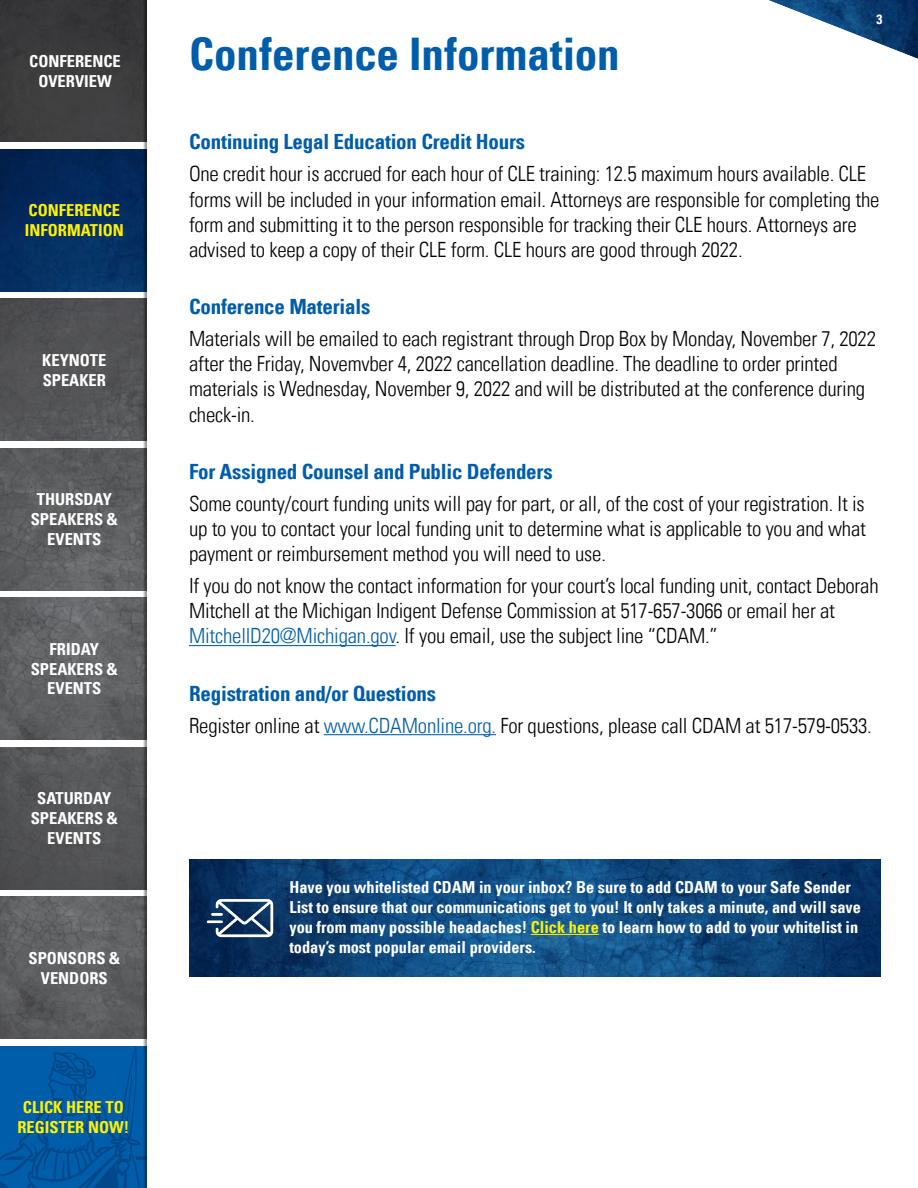
<style>
.page{position:relative;width:918px;height:1188px;background:#fff}
.page>*{position:absolute;margin:0;border:0;box-sizing:border-box;transform-origin:0 0}
.t1{font:700 condensed 45px "Univers LT";color:#005daa}
.t2{font:300 condensed 21px/25.2px "Univers LT";letter-spacing:-.01em;color:#000}
.t3{font:700 condensed 21px "Univers LT";letter-spacing:-.01em;color:#005daa}
.t4{font:700 condensed 16.5px/19.8px "Univers LT";color:#fff;text-align:center}
.t5{font:700 condensed 16.5px/19.8px "Univers LT";color:#fff200;text-align:center}
.t6{font:700 condensed 13.5px "Univers LT";color:#fff}
.s1{color:#005daa}
.s2{font-weight:700;color:#005daa}
.s3{color:#fff200}
</style>
<div class="page">
<svg style="left:0;top:1046px;width:143px;height:142px;background:#0058a3"></svg>
<img style="left:0;top:448px;width:143px;height:142px">
<img style="left:0;top:299px;width:143px;height:142px">
<div style="left:0;top:0;width:143px;height:142px;background:#3b3b3c"></div>
<img style="left:0;top:150px;width:143px;height:141px">
<img style="left:0;top:598px;width:143px;height:142px">
<img style="left:0;top:747px;width:143px;height:142px">
<img style="left:0;top:897px;width:143px;height:142px">
<hr style="left:189px;top:645px;width:207px;height:1px;background:#005daa">
<hr style="left:324px;top:734px;width:172px;height:1px;background:#005daa">
<svg style="left:769px;top:0;width:149px;height:59px"></svg>
<img style="left:189px;top:860px;width:691px;height:116px">
<hr style="left:531px;top:934px;width:68px;height:1px;background:#fff200">
<img style="left:203px;top:881px;width:73px;height:74px">
<p class="t4" style="left:29px;top:51px;width:93px">CONFERENCE<br>OVERVIEW</p>
<p class="t5" style="left:25px;top:200px;width:100px;text-align:left">CONFERENCE<br>INFORMATION</p>
<p class="t4" style="left:42px;top:350px;width:66px;text-align:left">KEYNOTE<br>SPEAKER</p>
<p class="t4" style="left:31px;top:490px;width:89px">THURSDAY<br>SPEAKERS &amp;<br>EVENTS</p>
<p class="t4" style="left:31px;top:639px;width:89px">FRIDAY<br>SPEAKERS &amp;<br>EVENTS</p>
<p class="t4" style="left:31px;top:789px;width:89px">SATURDAY<br>SPEAKERS &amp;<br>EVENTS</p>
<p class="t4" style="left:28px;top:948px;width:93px">SPONSORS &amp;<br>VENDORS</p>
<p class="t5" style="left:17px;top:1097px;width:113px">CLICK HERE TO<br>REGISTER NOW!</p>
<h1 class="t1" style="left:189px;top:27px;width:432px">Conference Information</h1>
<p class="t6" style="left:877px;top:11px;width:7px">3</p>
<p class="t3" style="left:189px;top:129px;width:338px">Continuing Legal Education Credit Hours</p>
<p class="t2" style="left:189px;top:161px;width:692px">One credit hour is accrued for each hour of CLE training: 12.5 maximum hours available. CLE forms will be included in your information email. Attorneys are responsible for completing the form and submitting it to the person responsible for tracking their CLE hours. Attorneys are advised to keep a copy of their CLE form. CLE hours are good through 2022.</p>
<p class="t3" style="left:189px;top:294px;width:183px">Conference Materials</p>
<p class="t2" style="left:189px;top:326px;width:689px">Materials will be emailed to each registrant through Drop Box by Monday, November 7, 2022 after the Friday, Novemvber 4, 2022 cancellation deadline. The deadline to order printed materials is Wednesday, November 9, 2022 and will be distributed at the conference during check-in.</p>
<p class="t3" style="left:189px;top:458px;width:365px">For Assigned Counsel and Public Defenders</p>
<p class="t2" style="left:189px;top:491px;width:678px;text-align:justify">Some county/court funding units will pay for part, or all, of the cost of your registration. It is up to you to contact your local funding unit to determine what is applicable to you and what payment or reimbursement method you will need to use.</p>
<p class="t2" style="left:189px;top:573px;width:691px">If you do not know the contact information for your court’s local funding unit, contact Deborah<br>Mitchell at the Michigan Indigent Defense Commission at 517-657-3066 or email her at<br><span class="s1">MitchellD20@Michigan.gov</span>. If you email, use the subject line “CDAM.”</p>
<p class="t2" style="left:189px;top:677px;width:684px;line-height:32px"><span class="s2">Registration and/or Questions<br></span>Register online at <span class="s1">www.CDAMonline.org.</span> For questions, please call CDAM at 517-579-0533.</p>
<p class="t4" style="left:289px;top:877px;width:573px;text-align:left">Have you whitelisted CDAM in your inbox? Be sure to add CDAM to your Safe Sender List to ensure that our communications get to you! It only takes a minute, and will save you from many possible headaches! <span class="s3">Click here</span> to learn how to add to your whitelist in today’s most popular email providers.</p>
</div>
